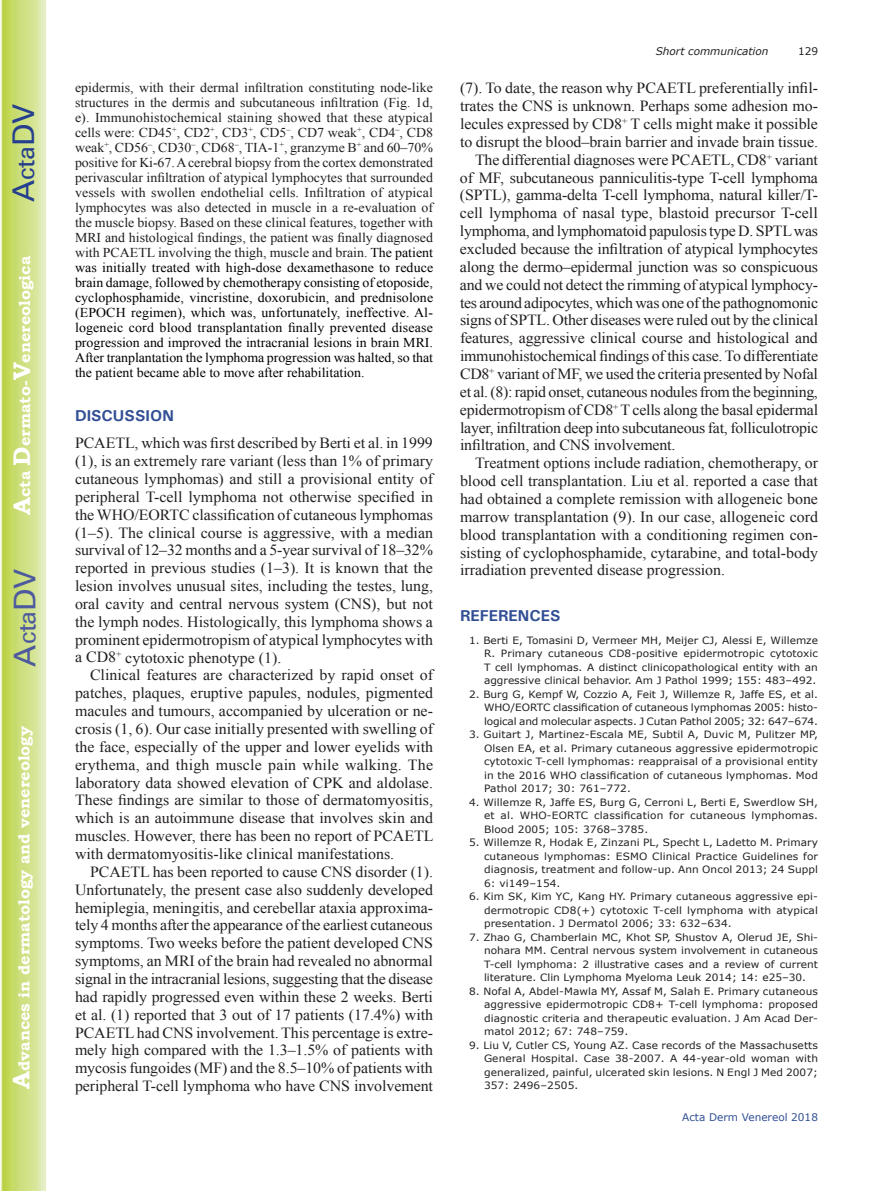
<style>
.page{position:relative;width:893px;height:1191px;background:#fff}
.page>*{position:absolute;margin:0;border:0;box-sizing:border-box;transform-origin:0 0}
.t1{font:30px "Univers";color:#4d5a9e}
.t2{font:30px "Univers";color:#253f8e}
.t3{font:700 15.75px "Bookman Old Style";color:#fff}
.t4{font:700 15.75px "Univers";color:#324f95}
.t5{font:15.45px/17.9px "Times New Roman";letter-spacing:-.01em;color:#231f20;text-align:justify}
.t6{font:13.5px/15px "Times New Roman";color:#231f20;text-align:justify}
.t7{font:10.5px "Verdana";color:#324f95}
.t8{font:italic 10.5px "Verdana";color:#231f20}
.t9{font:10.5px "Verdana";color:#231f20}
.t10{font:10.05px/13.5px "Verdana";letter-spacing:.01em;color:#231f20;text-align:justify;scale:1.05 1}
.s1{font-size:24px}
.s2{color:#000001}
</style>
<div class="page">
<svg style="left:1px;top:0;width:45px;height:1191px;background:#cfe084"></svg>
<h1 class="t2" style="left:6px;top:202px;width:100px;rotate:-90deg">A<span class="s1">cta</span>DV</h1>
<p class="t3" style="left:15px;top:515px;width:260px;rotate:-90deg"><span class="s1">A</span>cta <span class="s1">D</span>ermato-<span class="s1">V</span>enereologica</p>
<h1 class="t1" style="left:7px;top:666px;width:100px;rotate:-90deg">A<span class="s1">cta</span>DV</h1>
<p class="t3" style="left:15px;top:1088px;width:364px;rotate:-90deg"><span class="s1">A</span>dvances in dermatology and venereology</p>
<p class="t6" style="left:75px;top:80px;width:360px">epidermis, with their dermal infiltration constituting node-like structures in the dermis and subcutaneous infiltration (Fig. 1d, e). Immunohistochemical staining showed that these atypical cells were: CD45<sup>+</sup>, CD2<sup>+</sup>, CD3<sup>+</sup>, CD5<sup>–</sup>, CD7 weak<sup>+</sup>, CD4<sup>–</sup>, CD8 weak<sup>+</sup>, CD56<sup>–</sup>, CD30<sup>–</sup>, CD68<sup>–</sup>, TIA-1<sup>+</sup>, granzyme B<sup>+</sup> and 60–70% positive for Ki-67. A cerebral biopsy from the cortex demonstrated perivascular infiltration of atypical lymphocytes that surrounded vessels with swollen endothelial cells. Infiltration of atypical lymphocytes was also detected in muscle in a re-evaluation of the muscle biopsy. Based on these clinical features, together with MRI and histological findings, the patient was finally diagnosed with PCAETL involving the thigh, muscle and brain. <span class="s2">The patient was initially treated with high-dose dexamethasone to reduce brain damage, followed by chemotherapy consisting of etoposide, cyclophosphamide, vincristine, doxorubicin, and prednisolone (EPOCH regimen), which was, unfortunately, ineffective. Al&shy;logeneic cord blood transplantation finally prevented disease progression and improved the intracranial lesions in brain MRI.<br>After tranplantation the lymphoma progression was halted, so that the patient became able to move after rehabilitation.</span></p>
<p class="t4" style="left:75px;top:406px;width:100px">DISCUSSION</p>
<p class="t5" style="left:75px;top:434px;width:360px">PCAETL, which was first described by Berti et al. in 1999 (1), is an extremely rare variant (less than 1% of primary cutaneous lymphomas) and still a provisional entity of peripheral T-cell lymphoma not otherwise specified in the WHO/EORTC classification of cutaneous lymphomas (1–5). The clinical course is aggressive, with a median survival of 12–32 months and a 5-year survival of 18–32% reported in previous studies (1–3). It is known that the lesion involves unusual sites, including the testes, lung, oral cavity and central nervous system (CNS), but not the lymph nodes. Histologically, this lymphoma shows a prominent epidermotropism of atypical lymphocytes with a CD8<sup>+</sup> cytotoxic phenotype (1).</p>
<p class="t5" style="left:75px;top:666px;width:360px;text-indent:15px">Clinical features are characterized by rapid onset of patches, plaques, eruptive papules, nodules, pigmented macules and tumours, accompanied by ulceration or ne&shy;crosis (1, 6). Our case initially presented with swelling of the face, especially of the upper and lower eyelids with erythema, and thigh muscle pain while walking. The laboratory data showed elevation of CPK and aldolase.<br>These findings are similar to those of dermatomyositis, which is an autoimmune disease that involves skin and muscles. However, there has been no report of PCAETL with dermatomyositis-like clinical manifestations.</p>
<p class="t5" style="left:75px;top:862px;width:360px;text-indent:15px">PCAETL has been reported to cause CNS disorder (1).<br>Unfortunately, the present case also suddenly developed hemiplegia, meningitis, and cerebellar ataxia approxima&shy;tely 4 months after the appearance of the earliest cutaneous symptoms. Two weeks before the patient developed CNS symptoms, an MRI of the brain had revealed no abnormal signal in the intracranial lesions, suggesting that the disease had rapidly progressed even within these 2 weeks. Berti et al. (1) reported that 3 out of 17 patients (17.4%) with PCAETL had CNS involvement. This percentage is extre&shy;mely high compared with the 1.3–1.5% of patients with mycosis fungoides (MF) and the 8.5–10% of patients with peripheral T-cell lymphoma who have CNS involvement</p>
<p class="t8" style="left:656px;top:44px;width:114px">Short communication</p>
<p class="t9" style="left:798px;top:44px;width:22px">129</p>
<p class="t5" style="left:460px;top:79px;width:359px">(7). To date, the reason why PCAETL preferentially infil-</p>
<p class="t5" style="left:460px;top:97px;width:359px">trates the CNS is unknown. Perhaps some adhesion mo-</p>
<p class="t5" style="left:460px;top:115px;width:359px">lecules expressed by CD8<sup>+</sup> T cells might make it possible</p>
<p class="t5" style="left:460px;top:132px;width:360px">to disrupt the blood–brain barrier and invade brain tissue.</p>
<p class="t5" style="left:475px;top:150px;width:344px">The differential diagnoses were PCAETL, CD8<sup>+</sup> variant</p>
<p class="t5" style="left:460px;top:168px;width:359px">of MF, subcutaneous panniculitis-type T-cell lymphoma</p>
<p class="t5" style="left:460px;top:186px;width:360px">(SPTL), gamma-delta T-cell lymphoma, natural killer/T-</p>
<p class="t5" style="left:460px;top:204px;width:359px">cell lymphoma of nasal type, blastoid precursor T-cell</p>
<p class="t5" style="left:460px;top:222px;width:360px">lymphoma, and lymphomatoid papulosis type D. SPTL was</p>
<p class="t5" style="left:460px;top:240px;width:360px">excluded because the infiltration of atypical lymphocytes</p>
<p class="t5" style="left:460px;top:257px;width:359px">along the dermo–epidermal junction was so conspicuous</p>
<p class="t5" style="left:460px;top:275px;width:359px">and we could not detect the rimming of atypical lymphocy-</p>
<p class="t5" style="left:460px;top:293px;width:360px">tes around adipocytes, which was one of the pathognomonic</p>
<p class="t5" style="left:460px;top:311px;width:360px">signs of SPTL. Other diseases were ruled out by the clinical</p>
<p class="t5" style="left:460px;top:329px;width:359px">features, aggressive clinical course and histological and</p>
<p class="t5" style="left:460px;top:347px;width:360px">immunohistochemical findings of this case. To differentiate</p>
<p class="t5" style="left:460px;top:364px;width:359px">CD8<sup>+</sup> variant of MF, we used the criteria presented by Nofal</p>
<p class="t5" style="left:460px;top:382px;width:359px">et al. (8): rapid onset, cutaneous nodules from the beginning,</p>
<p class="t5" style="left:460px;top:400px;width:360px">epidermotropism of CD8<sup>+</sup> T cells along the basal epidermal</p>
<p class="t5" style="left:460px;top:418px;width:360px">layer, infiltration deep into subcutaneous fat, folliculotropic</p>
<p class="t5" style="left:460px;top:436px;width:217px">infiltration, and CNS involvement.</p>
<p class="t5" style="left:475px;top:454px;width:345px">Treatment options include radiation, chemotherapy, or</p>
<p class="t5" style="left:460px;top:472px;width:360px">blood cell transplantation. Liu et al. reported a case that</p>
<p class="t5" style="left:460px;top:489px;width:360px">had obtained a complete remission with allogeneic bone</p>
<p class="t5" style="left:460px;top:507px;width:359px">marrow transplantation (9). In our case, allogeneic cord</p>
<p class="t5" style="left:460px;top:525px;width:359px">blood transplantation with a conditioning regimen con-</p>
<p class="t5" style="left:460px;top:543px;width:360px">sisting of cyclophosphamide, cytarabine, and total-body</p>
<p class="t5" style="left:460px;top:561px;width:267px">irradiation prevented disease progression.</p>
<p class="t4" style="left:460px;top:606px;width:102px">REFERENCES</p>
<p class="t10" style="left:484px;top:633px;width:320px;text-indent:-15px">1. Berti E, Tomasini D, Vermeer MH, Meijer CJ, Alessi E, Willemze R. Primary cutaneous CD8-positive epidermotropic cytotoxic T cell lymphomas. A distinct clinicopathological entity with an aggressive clinical behavior. Am J Pathol 1999; 155: 483–492.</p>
<p class="t10" style="left:484px;top:687px;width:320px;text-indent:-15px">2. Burg G, Kempf W, Cozzio A, Feit J, Willemze R, Jaffe ES, et al.<br>WHO/EORTC classification of cutaneous lymphomas 2005: histo&shy;logical and molecular aspects. J Cutan Pathol 2005; 32: 647–674.</p>
<p class="t10" style="left:484px;top:728px;width:320px;text-indent:-15px">3. Guitart J, Martinez-Escala ME, Subtil A, Duvic M, Pulitzer MP, Olsen EA, et al. Primary cutaneous aggressive epidermotropic cytotoxic T-cell lymphomas: reappraisal of a provisional entity in the 2016 WHO classification of cutaneous lymphomas. Mod Pathol 2017; 30: 761–772.</p>
<p class="t10" style="left:484px;top:795px;width:320px;text-indent:-15px">4. Willemze R, Jaffe ES, Burg G, Cerroni L, Berti E, Swerdlow SH, et al. WHO-EORTC classification for cutaneous lymphomas.<br>Blood 2005; 105: 3768–3785.</p>
<p class="t10" style="left:484px;top:836px;width:320px;text-indent:-15px">5. Willemze R, Hodak E, Zinzani PL, Specht L, Ladetto M. Primary cutaneous lymphomas: ESMO Clinical Practice Guidelines for diagnosis, treatment and follow-up. Ann Oncol 2013; 24 Suppl 6: vi149–154.</p>
<p class="t10" style="left:484px;top:890px;width:320px;text-indent:-15px">6. Kim SK, Kim YC, Kang HY. Primary cutaneous aggressive epi&shy;dermotropic CD8(+) cytotoxic T-cell lymphoma with atypical presentation. J Dermatol 2006; 33: 632–634.</p>
<p class="t10" style="left:484px;top:930px;width:320px;text-indent:-15px">7. Zhao G, Chamberlain MC, Khot SP, Shustov A, Olerud JE, Shi&shy;nohara MM. Central nervous system involvement in cutaneous T-cell lymphoma: 2 illustrative cases and a review of current literature. Clin Lymphoma Myeloma Leuk 2014; 14: e25–30.</p>
<p class="t10" style="left:484px;top:984px;width:320px;text-indent:-15px">8. Nofal A, Abdel-Mawla MY, Assaf M, Salah E. Primary cutaneous aggressive epidermotropic CD8+ T-cell lymphoma: proposed diagnostic criteria and therapeutic evaluation. J Am Acad Der&shy;matol 2012; 67: 748–759.</p>
<p class="t10" style="left:484px;top:1038px;width:320px;text-indent:-15px">9. Liu V, Cutler CS, Young AZ. Case records of the Massachusetts General Hospital. Case 38-2007. A 44-year-old woman with generalized, painful, ulcerated skin lesions. N Engl J Med 2007; 357: 2496–2505.</p>
<p class="t7" style="left:682px;top:1109px;width:137px">Acta Derm Venereol 2018</p>
</div>
